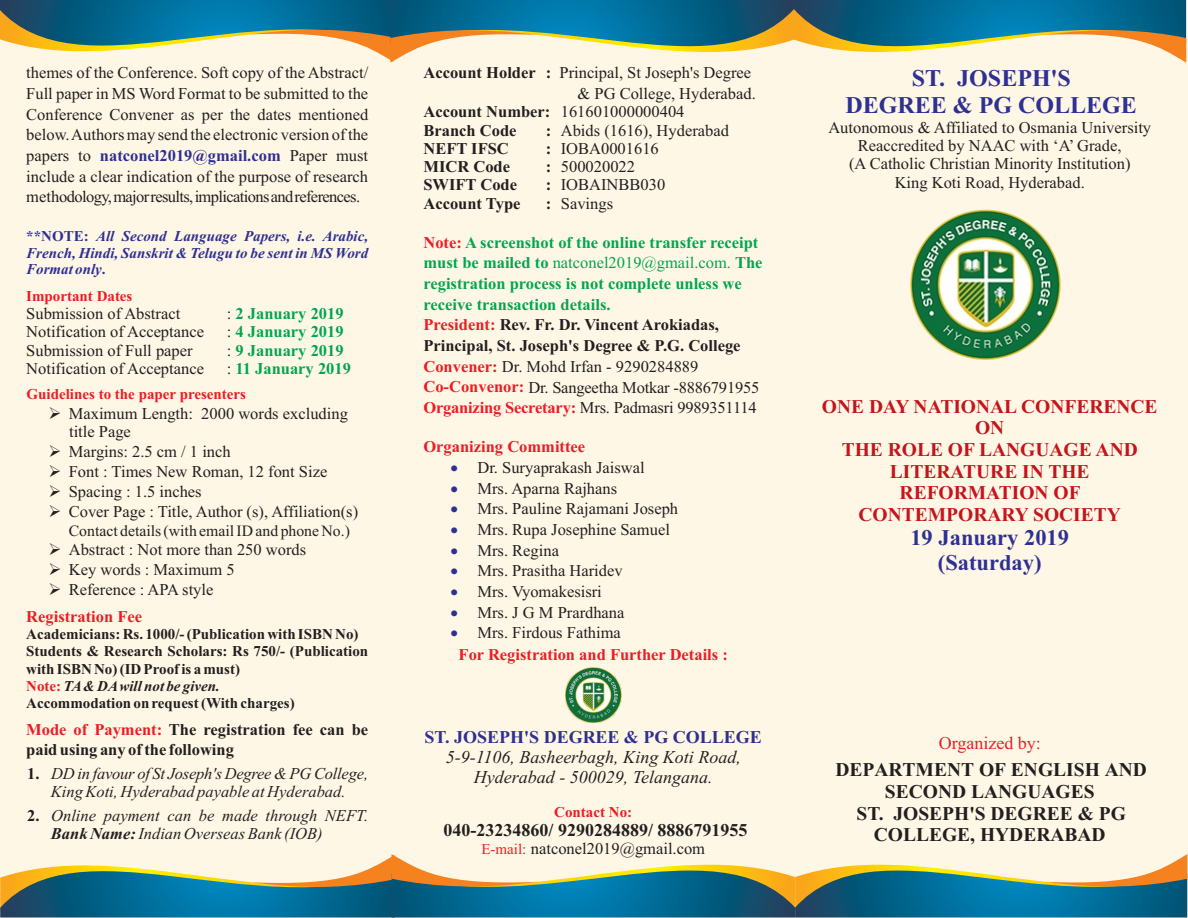
<style>
.page{position:relative;width:1188px;height:918px;background:#fff7e6}
.page>*{position:absolute;margin:0;border:0;box-sizing:border-box;transform-origin:0 0}
.t1{font:700 24px/26.5px "Times New Roman";color:#2e3092;text-align:center}
.t2{font:700 22.5px/24.9px "Times New Roman";color:#2e3092;text-align:center}
.t3{font:700 19.5px/21.6px "Times New Roman";color:#c4151c;text-align:center}
.t4{font:700 19.5px/21.6px "Times New Roman";color:#231f20;text-align:center}
.t5{font:italic 18px/20px "Times New Roman";color:#231f20;text-align:center}
.t6{font:700 18px "Times New Roman";color:#231f20}
.t7{font:700 18px "Times New Roman";color:#2e3092}
.t8{font:18px "Times New Roman";color:#ed1c24}
.t9{font:16.5px/20.7px "Times New Roman";color:#231f20}
.t10{font:700 16.5px/20.7px "Times New Roman";color:#00a650}
.t11{font:italic 16.5px/18.3px "Times New Roman";color:#231f20;text-align:center}
.t12{font:700 16.5px/20.2px "Times New Roman";color:#231f20}
.t13{font:700 16.5px "Times New Roman";color:#ed1c24}
.t14{font:700 16.5px "Times New Roman";color:#2e3092}
.t15{font:16.5px/20.7px "Symbol";color:#2e3092;text-align:justify}
.t16{font:15.75px "Times New Roman";color:#231f20}
.t17{font:700 15px/16.6px "Times New Roman";color:#231f20}
.t18{font:italic 700 15px/16.6px "Times New Roman";color:#2e3092;text-align:justify}
.t19{font:700 15px "Times New Roman";color:#ed1c24}
.s1{font-style:normal}
.s2{font-weight:400;color:#231f20}
.s3{color:#ed1c24}
.s4{font-style:italic}
.s5{font-weight:700;font-style:normal}
.s6{font-weight:700}
.s7{font-weight:400}
.s8{font-weight:700;color:#ed1c24}
.s9{font-size:15px;color:#ed1c24}
</style>
<div class="page">
<svg style="left:0;top:0;width:1186px;height:63px"></svg>
<svg style="left:0;top:854px;width:1187px;height:64px"></svg>
<img style="left:910px;top:210px;width:151px;height:150px">
<img style="left:565px;top:667px;width:56px;height:55px">
<p class="t9" style="left:26px;top:64px;width:343px;text-align:justify">themes of the Conference. Soft copy of the Abstract/ Full paper in MS Word Format to be submitted to the Conference Convener as per the dates mentioned below. Authors may send the electronic version of the papers to</p>
<p class="t14" style="left:100px;top:150px;width:182px">natconel2019@gmail.com</p>
<p class="t9" style="left:26px;top:147px;width:343px;text-align:justify;text-indent:263px">Paper must include a clear indication of the purpose of research methodology,majorresults,implicationsandreferences.</p>
<p class="t18" style="left:26px;top:229px;width:343px"><span class="s1">**NOTE:</span> All Second Language Papers, i.e. Arabic, French, Hindi, Sanskrit &amp; Telugu to be sent in MS Word Format only<span class="s1">.</span></p>
<p class="t19" style="left:26px;top:291px;width:108px">Important Dates</p>
<p class="t9" style="left:26px;top:305px;width:156px">Submission of Abstract</p>
<p class="t10" style="left:227px;top:305px;width:118px"><span class="s2">:</span> 2 January 2019</p>
<p class="t9" style="left:26px;top:323px;width:179px">Notification of Acceptance</p>
<p class="t10" style="left:227px;top:323px;width:118px"><span class="s2">:</span> 4 January 2019</p>
<p class="t9" style="left:26px;top:341px;width:168px">Submission of Full paper</p>
<p class="t10" style="left:227px;top:341px;width:118px"><span class="s2">:</span> 9 January 2019</p>
<p class="t9" style="left:26px;top:360px;width:179px">Notification of Acceptance</p>
<p class="t10" style="left:227px;top:360px;width:126px"><span class="s2">:</span> 11 January 2019</p>
<p class="t9" style="left:69px;top:406px;width:280px;line-height:18.3px;text-indent:-21px">➢ Maximum Length: 2000 words excluding title Page</p>
<p class="t9" style="left:48px;top:443px;width:184px">➢ Margins: 2.5 cm / 1 inch</p>
<p class="t9" style="left:48px;top:463px;width:281px">➢ Font : Times New Roman, 12 font Size</p>
<p class="t9" style="left:48px;top:482px;width:155px">➢ Spacing : 1.5 inches</p>
<p class="t9" style="left:48px;top:502px;width:311px">➢ Cover Page : Title, Author (s), Affiliation(s)</p>
<p class="t16" style="left:69px;top:525px;width:283px">Contact details (with email ID and phone No.)</p>
<p class="t9" style="left:48px;top:541px;width:259px">➢ Abstract : Not more than 250 words</p>
<p class="t9" style="left:48px;top:561px;width:188px">➢ Key words : Maximum 5</p>
<p class="t9" style="left:48px;top:581px;width:167px">➢ Reference : APA style</p>
<p class="t17" style="left:26px;top:628px;width:343px">Academicians: Rs. 1000/- (Publication with ISBN No)<br>Students &amp; Research Scholars: Rs 750/- (Publication</p>
<p class="t17" style="left:26px;top:663px;width:270px">with ISBN No) (ID Proof is a must)<br><span class="s3">Note:</span><span class="s4">TA&amp; DAwill not be given.<br></span>Accommodation on request (With charges)</p>
<p class="t12" style="left:26px;top:721px;width:343px"><span class="s3">Mode of Payment:</span> The registration fee can be paid using any of the following</p>
<p class="t11" style="left:27px;top:766px;width:342px"><span class="s5">1.</span> DD in favour of St Joseph's Degree &amp; PG College,<br>King Koti, Hyderabad payable at Hyderabad.</p>
<p class="t11" style="left:51px;top:808px;width:319px;text-align:left;text-indent:-24px"><span class="s5">2.</span> Online payment can be made through NEFT.<br><span class="s6">Bank Name:</span>Indian Overseas Bank (IOB)</p>
<p class="t19" style="left:27px;top:389px;width:221px">Guidelines to the paper presenters</p>
<p class="t13" style="left:26px;top:611px;width:117px">Registration Fee</p>
<p class="t9" style="left:423px;top:64px;width:334px;text-align:right"><span class="s6">Account Holder :</span> Principal, St Joseph's Degree &amp; PG College, Hyderabad.</p>
<p class="t12" style="left:423px;top:104px;width:263px;line-height:18.3px">Account Number: <span class="s7">161601000000404<br></span>Branch Code</p>
<p class="t9" style="left:546px;top:121px;width:185px"><span class="s6">:</span> Abids (1616), Hyderabad</p>
<p class="t12" style="left:423px;top:140px;width:87px">NEFT IFSC</p>
<p class="t9" style="left:546px;top:140px;width:115px"><span class="s6">:</span> IOBA0001616</p>
<p class="t12" style="left:423px;top:158px;width:88px">MICR Code</p>
<p class="t9" style="left:546px;top:158px;width:91px"><span class="s6">:</span> 500020022</p>
<p class="t12" style="left:423px;top:176px;width:95px">SWIFT Code</p>
<p class="t9" style="left:546px;top:176px;width:121px"><span class="s6">:</span> IOBAINBB030</p>
<p class="t12" style="left:423px;top:195px;width:99px">Account Type</p>
<p class="t9" style="left:546px;top:194px;width:69px"><span class="s6">:</span> Savings</p>
<p class="t10" style="left:423px;top:233px;width:336px"><span class="s3">Note:</span> A screenshot of the online transfer receipt</p>
<p class="t10" style="left:423px;top:254px;width:341px">must be mailed to <span class="s7">natconel2019@gmail.com.</span> The registration process is not complete unless we receive transaction details.</p>
<p class="t9" style="left:423px;top:316px;width:337px"><span class="s8">President:</span> <span class="s6">Rev. Fr. Dr. Vincent Arokiadas, Principal, St. Joseph's Degree &amp; P.G. College </span><span class="s8">Convener:</span> Dr. Mohd Irfan - 9290284889<br><span class="s8">Co-Convenor:</span> Dr. Sangeetha Motkar -8886791955<br><span class="s8">Organizing Secretary:</span> Mrs. Padmasri 9989351114</p>
<p class="t13" style="left:423px;top:441px;width:163px">Organizing Committee</p>
<p class="t15" style="left:450px;top:459px;width:9px">• • • • • • • • •</p>
<p class="t9" style="left:477px;top:459px;width:202px">Dr. Suryaprakash Jaiswal<br>Mrs. Aparna Rajhans<br>Mrs. Pauline Rajamani Joseph<br>Mrs. Rupa Josephine Samuel<br>Mrs. Regina<br>Mrs. Prasitha Haridev<br>Mrs. Vyomakesisri<br>Mrs. J G M Prardhana<br>Mrs. Firdous Fathima</p>
<p class="t13" style="left:459px;top:649px;width:271px">For Registration and Further Details :</p>
<p class="t7" style="left:425px;top:731px;width:339px">ST. JOSEPH'S DEGREE &amp; PG COLLEGE</p>
<p class="t5" style="left:446px;top:748px;width:297px">5-9-1106, Basheerbagh, King Koti Road,<br>Hyderabad - 500029, Telangana.</p>
<p class="t6" style="left:444px;top:824px;width:306px">040-23234860/ 9290284889/ 8886791955</p>
<p class="t19" style="left:554px;top:806px;width:79px">Contact No:</p>
<p class="t9" style="left:481px;top:840px;width:225px"><span class="s9">E-mail:</span> natconel2019@gmail.com</p>
<h1 class="t1" style="left:846px;top:67px;width:293px">ST. JOSEPH'S<br>DEGREE &amp; PG COLLEGE</h1>
<p class="t9" style="left:828px;top:120px;width:324px;line-height:18.3px;text-align:center">Autonomous &amp; Affiliated to Osmania University Reaccredited by NAAC with ‘A’ Grade,<br>(A Catholic Christian Minority Institution)<br>King Koti Road, Hyderabad.</p>
<p class="t3" style="left:822px;top:398px;width:337px">ONE DAY NATIONAL CONFERENCE<br>ON<br>THE ROLE OF LANGUAGE AND<br>LITERATURE IN THE<br>REFORMATION OF<br>CONTEMPORARY SOCIETY</p>
<h2 class="t2" style="left:910px;top:527px;width:160px">19 January 2019 (Saturday)</h2>
<p class="t8" style="left:939px;top:736px;width:104px">Organized by:</p>
<p class="t4" style="left:835px;top:761px;width:313px">DEPARTMENT OF ENGLISH AND<br>SECOND LANGUAGES</p>
<p class="t4" style="left:857px;top:804px;width:271px">ST. JOSEPH'S DEGREE &amp; PG<br>COLLEGE, HYDERABAD</p>
</div>
